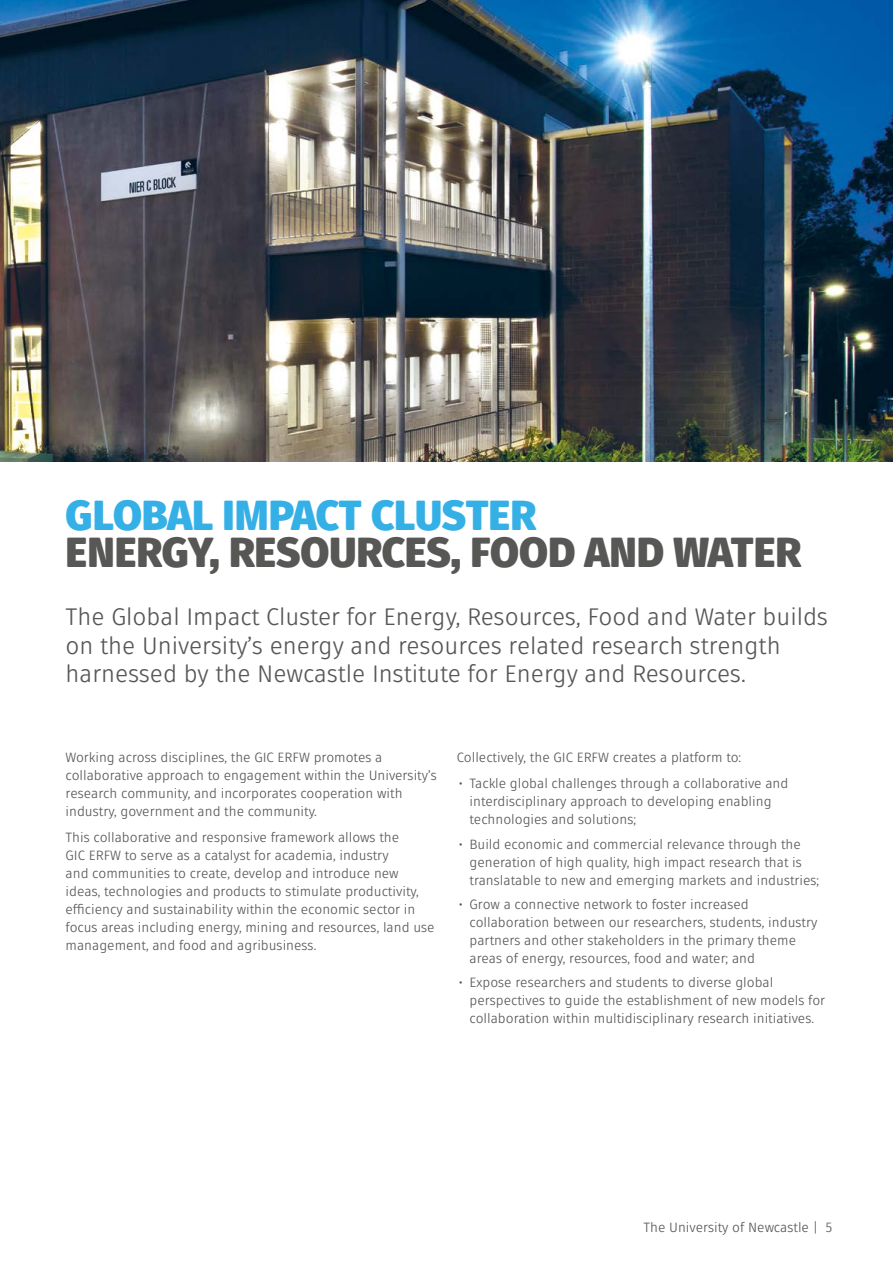
<style>
.page{position:relative;width:893px;height:1263px;background:#fff}
.page>*{position:absolute;margin:0;border:0;box-sizing:border-box;transform-origin:0 0}
.t1{font:900 42px "Fuse V.2 Display";color:#575756}
.t2{font:900 42px "Fuse V.2 Display";color:#35b0e6}
.t3{font:24px/28.5px "Fuse V.2 Display";color:#575756}
.t4{font:13.5px/18px "Fuse V.2 Display";color:#575756}
</style>
<div class="page">
<img style="left:0;top:0;width:893px;height:462px">
<h1 class="t2" style="left:66px;top:486px;width:472px">GLOBAL IMPACT CLUSTER</h1>
<h1 class="t1" style="left:66px;top:523px;width:737px">ENERGY, RESOURCES, FOOD AND WATER</h1>
<h2 class="t3" style="left:66px;top:603px;width:764px">The Global Impact Cluster for Energy, Resources, Food and Water builds on the University’s energy and resources related research strength harnessed by the Newcastle Institute for Energy and Resources.</h2>
<p class="t4" style="left:66px;top:748px;width:373px">Working across disciplines, the GIC ERFW promotes a collaborative approach to engagement within the University’s research community, and incorporates cooperation with industry, government and the community.</p>
<p class="t4" style="left:66px;top:829px;width:371px">This collaborative and responsive framework allows the<br>GIC ERFW to serve as a catalyst for academia, industry<br>and communities to create, develop and introduce new ideas, technologies and products to stimulate productivity, efficiency and sustainability within the economic sector in focus areas including energy, mining and resources, land use management, and food and agribusiness.</p>
<p class="t4" style="left:457px;top:748px;width:286px">Collectively, the GIC ERFW creates a platform to:</p>
<p class="t4" style="left:470px;top:775px;width:320px;text-indent:-11px">• Tackle global challenges through a collaborative and interdisciplinary approach to developing enabling technologies and solutions;</p>
<p class="t4" style="left:470px;top:835px;width:351px;text-indent:-11px">• Build economic and commercial relevance through the generation of high quality, high impact research that is translatable to new and emerging markets and industries;</p>
<p class="t4" style="left:470px;top:895px;width:349px;text-indent:-11px">• Grow a connective network to foster increased collaboration between our researchers, students, industry partners and other stakeholders in the primary theme areas of energy, resources, food and water; and</p>
<p class="t4" style="left:470px;top:974px;width:357px;text-indent:-11px">• Expose researchers and students to diverse global perspectives to guide the establishment of new models for collaboration within multidisciplinary research initiatives.</p>
<p class="t4" style="left:643px;top:1219px;width:190px">The University of Newcastle | 5</p>
</div>
